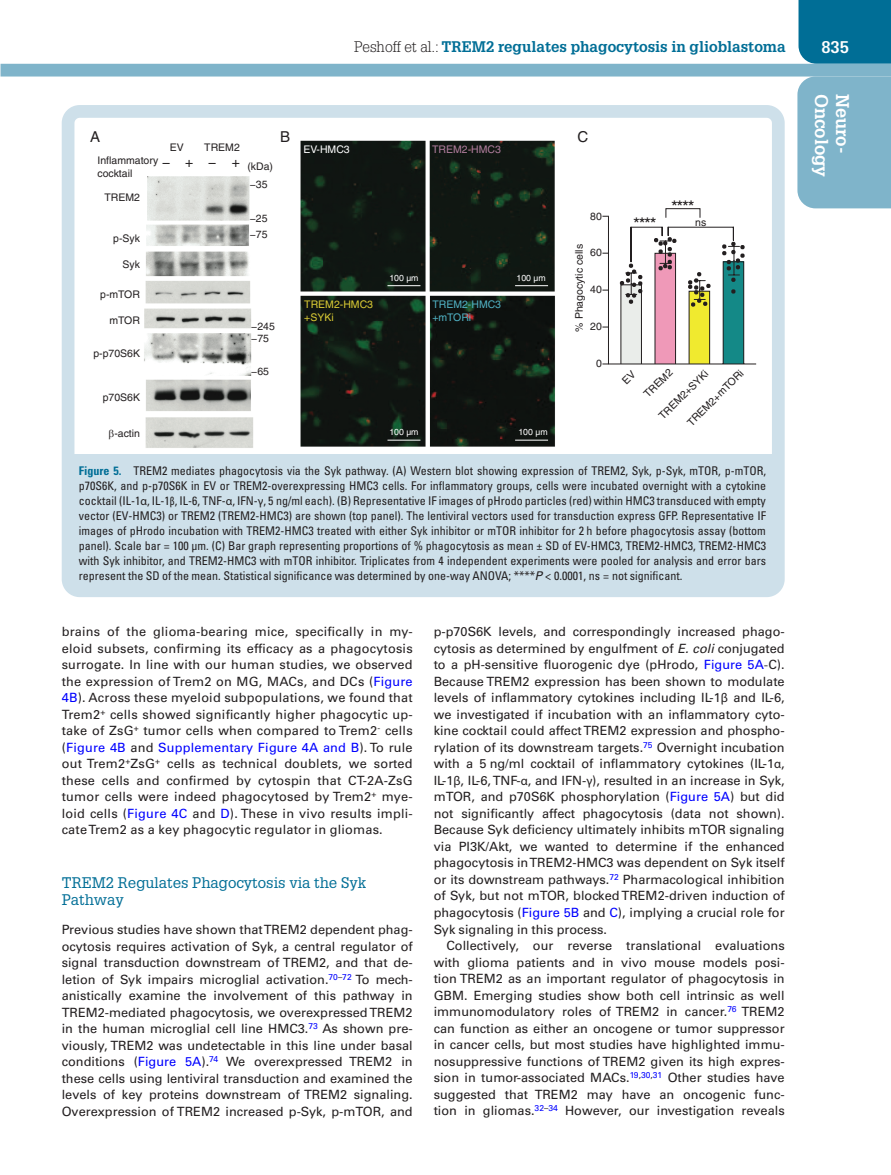
<style>
.page{position:relative;width:891px;height:1175px;background:#fff}
.page>*{position:absolute;margin:0;border:0;box-sizing:border-box;transform-origin:0 0}
.t1{font:700 18px "Glypha LT Std";color:#fff}
.t2{font:17.55px "Helvetica";color:#231f20}
.t3{font:700 16.5px "Glypha LT Std";color:#fff}
.t4{font:700 15px "Glypha LT Std";color:#006e96}
.t5{font:15px/16.5px "Glypha LT Std";color:#006e96}
.t6{font:15px "Helvetica";color:#231f20}
.t7{font:13.95px "Helvetica";color:#231f20}
.t8{font:12.75px/16.5px "Univers LT Std";color:#231f20;text-align:justify}
.t9{font:condensed 12px/15px "Univers LT Std";color:#231f20;text-align:justify}
.t10{font:10.5px/12.6px "Helvetica";color:#231f20}
.t11{font:10.5px/12.6px "Helvetica";color:#50b1c3}
.t12{font:10.5px/12.6px "Helvetica";color:#dacb34}
.t13{font:10.5px "Helvetica";color:#b07d9d}
.t14{font:10.5px "Helvetica";color:#fff}
.t15{font:8.7px "Helvetica";color:#fff}
.s1{font-weight:300;color:#231f20}
.s2{font-weight:700;color:#006e96}
.s3{font-family:"Myriad Pro";font-stretch:normal}
.s4{font-family:"Myriad Pro"}
.s5{font-style:italic;font-stretch:normal}
.s6{color:#00f}
.s7{font-style:italic}
.s8{font-family:"Gandhari Unicode"}
</style>
<div class="page">
<div style="left:799px;top:0;width:92px;height:64px;background:#006e96"></div>
<div style="left:1px;top:64px;width:890px;height:12px;background:#7fb4ca"></div>
<div style="left:797px;top:76px;width:94px;height:132px;background:#7fb4ca"></div>
<img style="left:144px;top:140px;width:411px;height:308px">
<hr style="left:388px;top:285px;width:32px;height:1px;background:#fff">
<hr style="left:515px;top:285px;width:33px;height:1px;background:#fff">
<hr style="left:388px;top:440px;width:32px;height:1px;background:#fff">
<hr style="left:515px;top:440px;width:33px;height:1px;background:#fff">
<div style="left:73px;top:454px;width:700px;height:133px;background:#cee0ea"></div>
<div style="left:62px;top:105px;width:723px;height:492px;border:13px solid #cee0ea;border-radius:12px"></div>
<svg style="left:603px;top:208px;width:153px;height:157px"></svg>
<p class="t4" style="left:354px;top:37px;width:433px"><span class="s1">Peshoff et al.:</span> TREM2 regulates phagocytosis in glioblastoma</p>
<p class="t6" style="left:90px;top:128px;width:12px">A</p>
<p class="t6" style="left:280px;top:128px;width:12px">B</p>
<p class="t6" style="left:578px;top:128px;width:12px">C</p>
<p class="t10" style="left:170px;top:141px;width:15px">EV</p>
<p class="t10" style="left:204px;top:141px;width:37px">TREM2</p>
<p class="t14" style="left:303px;top:143px;width:48px">EV-HMC3</p>
<p class="t13" style="left:432px;top:143px;width:70px">TREM2-HMC3</p>
<p class="t10" style="left:98px;top:154px;width:62px">Inflammatory cocktail</p>
<p class="t7" style="left:185px;top:154px;width:10px">+</p>
<p class="t10" style="left:250px;top:158px;width:25px;line-height:17.5px;text-indent:-18px"><sup>+</sup> (kDa) −35</p>
<p class="t10" style="left:250px;top:210px;width:19px;line-height:15.8px">−25 −75</p>
<p class="t7" style="left:162px;top:154px;width:10px">−</p>
<p class="t7" style="left:208px;top:154px;width:10px">−</p>
<p class="t10" style="left:104px;top:191px;width:37px">TREM2</p>
<p class="t10" style="left:113px;top:232px;width:28px">p-Syk</p>
<p class="t10" style="left:123px;top:258px;width:19px">Syk</p>
<p class="t10" style="left:100px;top:287px;width:41px">p-mTOR</p>
<p class="t10" style="left:110px;top:313px;width:32px">mTOR</p>
<p class="t10" style="left:93px;top:347px;width:48px">p-p70S6K</p>
<p class="t10" style="left:103px;top:391px;width:39px">p70S6K</p>
<p class="t10" style="left:114px;top:427px;width:27px">-actin</p>
<p class="t10" style="left:251px;top:320px;width:25px">−245</p>
<p class="t10" style="left:251px;top:365px;width:19px">−65</p>
<p class="t10" style="left:251px;top:332px;width:19px">−75</p>
<p class="t12" style="left:304px;top:298px;width:70px">TREM2-HMC3 +SYKi</p>
<p class="t15" style="left:389px;top:273px;width:31px">100 µm</p>
<p class="t15" style="left:517px;top:273px;width:31px">100 µm</p>
<p class="t11" style="left:432px;top:298px;width:70px">TREM2-HMC3 +mTORi</p>
<p class="t15" style="left:389px;top:427px;width:31px">100 µm</p>
<p class="t15" style="left:518px;top:427px;width:31px">100 µm</p>
<p class="t10" style="left:590px;top:210px;width:13px">80</p>
<p class="t10" style="left:573px;top:332px;width:89px;rotate:-90deg">% Phagocytic cells</p>
<p class="t10" style="left:590px;top:246px;width:13px">60</p>
<p class="t10" style="left:590px;top:283px;width:13px">40</p>
<p class="t10" style="left:590px;top:320px;width:13px">20</p>
<p class="t10" style="left:596px;top:357px;width:7px">0</p>
<h2 class="t2" style="left:633px;top:214px;width:25px">****</h2>
<h2 class="t2" style="left:671px;top:196px;width:25px">****</h2>
<p class="t10" style="left:695px;top:216px;width:13px">ns</p>
<p class="t10" style="left:641px;top:391px;width:37px;rotate:-45deg">TREM2</p>
<p class="t10" style="left:656px;top:413px;width:67px;rotate:-45deg">TREM2+SYKi</p>
<p class="t10" style="left:685px;top:420px;width:76px;rotate:-45deg">TREM2+mTORi</p>
<p class="t9" style="left:79px;top:463px;width:689px"><span class="s2">Figure 5.</span> TREM2 mediates phagocytosis via the Syk pathway. (A) Western blot showing expression of TREM2, Syk, p-Syk, mTOR, p-mTOR, p70S6K, and p-p70S6K in EV or TREM2-overexpressing HMC3 cells. For inflammatory groups, cells were incubated overnight with a cytokine cocktail (IL-1<span class="s3">α</span>, IL-1<span class="s4">β</span>, IL-6, TNF-<span class="s3">α</span>, IFN-<span class="s3">γ</span>, 5 ng/ml each). (B) Representative IF images of pHrodo particles (red) within HMC3 transduced with empty vector (EV-HMC3) or TREM2 (TREM2-HMC3) are shown (top panel). The lentiviral vectors used for transduction express GFP. Representative IF images of pHrodo incubation with TREM2-HMC3 treated with either Syk inhibitor or mTOR inhibitor for 2 h before phagocytosis assay (bottom panel). Scale bar = 100 µm. (C) Bar graph representing proportions of % phagocytosis as mean ± SD of EV-HMC3, TREM2-HMC3, TREM2-HMC3 with Syk inhibitor, and TREM2-HMC3 with mTOR inhibitor. Triplicates from 4 independent experiments were pooled for analysis and error bars represent the SD of the mean. Statistical significance was determined by one-way ANOVA; ****<span class="s5">P</span> &lt; 0.0001, ns = not significant.</p>
<p class="t8" style="left:62px;top:623px;width:353px">brains of the glioma-bearing mice, specifically in my&shy;eloid subsets, confirming its efficacy as a phagocytosis surrogate. In line with our human studies, we observed the expression of Trem2 on MG, MACs, and DCs (<span class="s6">Figure 4B</span>). Across these myeloid subpopulations, we found that Trem2<sup>+</sup> cells showed significantly higher phagocytic up&shy;take of ZsG<sup>+</sup> tumor cells when compared to Trem2<sup>-</sup> cells (<span class="s6">Figure 4B</span> and <span class="s6">Supplementary Figure 4A and B</span>). To rule out Trem2<sup>+</sup>ZsG<sup>+</sup> cells as technical doublets, we sorted these cells and confirmed by cytospin that CT-2A-ZsG tumor cells were indeed phagocytosed by Trem2<sup>+</sup> mye&shy;loid cells (<span class="s6">Figure 4C</span> and <span class="s6">D</span>). These in vivo results impli&shy;cate Trem2 as a key phagocytic regulator in gliomas.</p>
<p class="t5" style="left:62px;top:874px;width:306px">TREM2 Regulates Phagocytosis via the Syk<br>Pathway</p>
<p class="t8" style="left:62px;top:921px;width:353px">Previous studies have shown that TREM2 dependent phag&shy;ocytosis requires activation of Syk, a central regulator of signal transduction downstream of TREM2, and that de&shy;letion of Syk impairs microglial activation.<sup>70</sup><sup>–</sup><sup>72</sup> To mech&shy;anistically examine the involvement of this pathway in TREM2-mediated phagocytosis, we overexpressed TREM2 in the human microglial cell line HMC3.<sup>73</sup> As shown pre&shy;viously, TREM2 was undetectable in this line under basal conditions (<span class="s6">Figure 5A</span>).<sup>74</sup> We overexpressed TREM2 in these cells using lentiviral transduction and examined the levels of key proteins downstream of TREM2 signaling.<br>Overexpression of TREM2 increased p-Syk, p-mTOR, and</p>
<p class="t8" style="left:434px;top:623px;width:353px">p-p70S6K levels, and correspondingly increased phago&shy;cytosis as determined by engulfment of <span class="s7">E. coli</span> conjugated to a pH-sensitive fluorogenic dye (pHrodo, <span class="s6">Figure 5A</span><span class="s8">‐</span>C).<br>Because TREM2 expression has been shown to modulate levels of inflammatory cytokines including IL-1<span class="s4">β</span> and IL-6, we investigated if incubation with an inflammatory cyto&shy;kine cocktail could affect TREM2 expression and phospho&shy;rylation of its downstream targets.<sup>75</sup> Overnight incubation with a 5 ng/ml cocktail of inflammatory cytokines (IL-1<span class="s4">α</span>, IL-1<span class="s4">β</span>, IL-6, TNF-<span class="s4">α</span>, and IFN-<span class="s4">γ</span>), resulted in an increase in Syk, mTOR, and p70S6K phosphorylation (<span class="s6">Figure 5A</span>) but did not significantly affect phagocytosis (data not shown).<br>Because Syk deficiency ultimately inhibits mTOR signaling via PI3K/Akt, we wanted to determine if the enhanced phagocytosis in TREM2-HMC3 was dependent on Syk itself or its downstream pathways.<sup>72</sup> Pharmacological inhibition of Syk, but not mTOR, blocked TREM2-driven induction of phagocytosis (<span class="s6">Figure 5B</span> and <span class="s6">C</span>), implying a crucial role for Syk signaling in this process.</p>
<p class="t8" style="left:434px;top:937px;width:353px;text-indent:13px">Collectively, our reverse translational evaluations with glioma patients and in vivo mouse models posi&shy;tion TREM2 as an important regulator of phagocytosis in GBM. Emerging studies show both cell intrinsic as well immunomodulatory roles of TREM2 in cancer.<sup>76</sup> TREM2 can function as either an oncogene or tumor suppressor in cancer cells, but most studies have highlighted immu&shy;nosuppressive functions of TREM2 given its high expres&shy;sion in tumor-associated MACs.<sup>19</sup><sup>,</sup><sup>30</sup><sup>,</sup><sup>31</sup> Other studies have suggested that TREM2 may have an oncogenic func&shy;tion in gliomas.<sup>32</sup><sup>–</sup><sup>34</sup> However, our investigation reveals</p>
<p class="t3" style="left:821px;top:37px;width:29px">835</p>
<h1 class="t1" style="left:833px;top:94px;width:85px;rotate:90deg">Oncology</h1>
<h1 class="t1" style="left:854px;top:94px;width:61px;rotate:90deg">Neuro-</h1>
</div>
